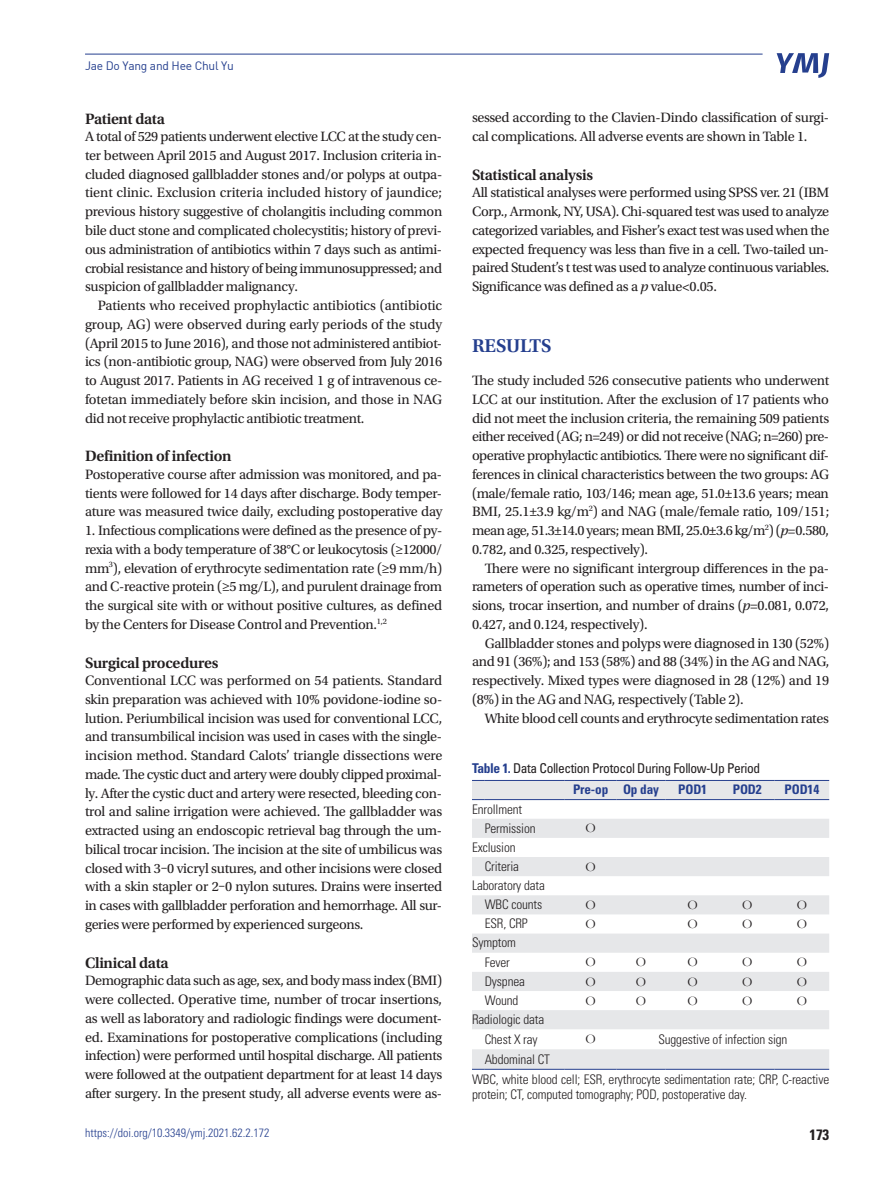
<style>
.page{position:relative;width:893px;height:1191px;background:#fff}
.page>*{position:absolute;margin:0;border:0;box-sizing:border-box;transform-origin:0 0}
.t1{font:600 19.5px "Utopia Std";letter-spacing:-.01em;color:#253f8e}
.t2{font:600 15.75px "Utopia Std";letter-spacing:-.02em;color:#231f20}
.t3{font:700 condensed 15px "Univers LT Std";color:#231f20}
.t4{font:14.25px/18.8px "Utopia Std";letter-spacing:-.02em;color:#231f20;text-align:justify}
.t5{font:condensed 13.5px "Univers LT Std";letter-spacing:-.03em;color:#231f20}
.t6{font:300 condensed 13.2px/19.2px "Univers LT Std";letter-spacing:-.01em;color:#231f20}
.t7{font:13.2px "Garamond";color:#231f20}
.t8{font:700 condensed 13.2px "Univers LT Std";letter-spacing:-.01em;color:#253f8e}
.t9{font:300 condensed 12px "Univers LT Std";color:#253f8e}
.t10{font:12px "Dinreg";letter-spacing:-.02em;color:#253f8e}
.s1{font-style:italic}
.s2{font-weight:700;color:#253f8e}
</style>
<div class="page">
<svg style="left:777px;top:53px;width:52px;height:25px"></svg>
<hr style="left:85px;top:54px;width:678px;height:1px;background:#253f8e">
<svg style="left:472px;top:781px;width:357px;height:288px;fill:#e6e7e9"></svg>
<svg style="left:472px;top:780px;width:13px;height:1px"></svg>
<svg style="left:472px;top:1069px;width:13px;height:1px"></svg>
<hr style="left:485px;top:1069px;width:80px;height:1px;background:#253f8e">
<hr style="left:565px;top:1069px;width:52px;height:1px;background:#253f8e">
<hr style="left:617px;top:1069px;width:48px;height:1px;background:#253f8e">
<hr style="left:665px;top:1069px;width:55px;height:1px;background:#253f8e">
<hr style="left:720px;top:1069px;width:55px;height:1px;background:#253f8e">
<hr style="left:775px;top:1069px;width:54px;height:1px;background:#253f8e">
<hr style="left:485px;top:780px;width:80px;height:1px;background:#253f8e">
<hr style="left:565px;top:780px;width:52px;height:1px;background:#253f8e">
<hr style="left:617px;top:780px;width:48px;height:1px;background:#253f8e">
<hr style="left:665px;top:780px;width:55px;height:1px;background:#253f8e">
<hr style="left:720px;top:780px;width:55px;height:1px;background:#253f8e">
<hr style="left:775px;top:780px;width:54px;height:1px;background:#253f8e">
<svg style="left:472px;top:799px;width:13px;height:1px"></svg>
<hr style="left:485px;top:799px;width:80px;height:1px;background:#253f8e">
<hr style="left:565px;top:799px;width:52px;height:1px;background:#253f8e">
<hr style="left:617px;top:799px;width:48px;height:1px;background:#253f8e">
<hr style="left:665px;top:799px;width:55px;height:1px;background:#253f8e">
<hr style="left:720px;top:799px;width:55px;height:1px;background:#253f8e">
<hr style="left:775px;top:799px;width:54px;height:1px;background:#253f8e">
<p class="t10" style="left:85px;top:58px;width:150px">Jae Do Yang and Hee Chul Yu</p>
<p class="t2" style="left:85px;top:110px;width:81px">Patient data</p>
<p class="t4" style="left:85px;top:127px;width:359px">A total of 529 patients underwent elective LCC at the study cen&shy;ter between April 2015 and August 2017. Inclusion criteria in&shy;cluded diagnosed gallbladder stones and/or polyps at outpa&shy;tient clinic. Exclusion criteria included history of jaundice; previous history suggestive of cholangitis including common bile duct stone and complicated cholecystitis; history of previ&shy;ous administration of antibiotics within 7 days such as antimi&shy;crobial resistance and history of being immunosuppressed; and suspicion of gallbladder malignancy.</p>
<p class="t4" style="left:85px;top:296px;width:359px;text-indent:13px">Patients who received prophylactic antibiotics (antibiotic group, AG) were observed during early periods of the study (April 2015 to June 2016), and those not administered antibiot&shy;ics (non-antibiotic group, NAG) were observed from July 2016 to August 2017. Patients in AG received 1 g of intravenous ce&shy;fotetan immediately before skin incision, and those in NAG did not receive prophylactic antibiotic treatment.</p>
<p class="t2" style="left:85px;top:447px;width:148px">Definition of infection</p>
<p class="t4" style="left:85px;top:465px;width:359px">Postoperative course after admission was monitored, and pa&shy;tients were followed for 14 days after discharge. Body temper&shy;ature was measured twice daily, excluding postoperative day</p>
<p class="t4" style="left:85px;top:521px;width:359px">1. Infectious complications were defined as the presence of py&shy;rexia with a body temperature of 38°C or leukocytosis (≥12000/ mm<sup>3</sup>), elevation of erythrocyte sedimentation rate (≥9 mm/h) and C-reactive protein (≥5 mg/L), and purulent drainage from the surgical site with or without positive cultures, as defined by the Centers for Disease Control and Prevention.<sup>1,2</sup></p>
<p class="t2" style="left:85px;top:653px;width:135px">Surgical procedures</p>
<p class="t4" style="left:85px;top:671px;width:359px">Conventional LCC was performed on 54 patients. Standard skin preparation was achieved with 10% povidone-iodine so&shy;lution. Periumbilical incision was used for conventional LCC, and transumbilical incision was used in cases with the single&shy;incision method. Standard Calots’ triangle dissections were made. The cystic duct and artery were doubly clipped proximal&shy;ly. After the cystic duct and artery were resected, bleeding con&shy;trol and saline irrigation were achieved. The gallbladder was extracted using an endoscopic retrieval bag through the um&shy;bilical trocar incision. The incision at the site of umbilicus was closed with 3–0 vicryl sutures, and other incisions were closed with a skin stapler or 2–0 nylon sutures. Drains were inserted in cases with gallbladder perforation and hemorrhage. All sur&shy;geries were performed by experienced surgeons.</p>
<p class="t2" style="left:85px;top:953px;width:85px">Clinical data</p>
<p class="t4" style="left:85px;top:971px;width:359px">Demographic data such as age, sex, and body mass index (BMI) were collected. Operative time, number of trocar insertions, as well as laboratory and radiologic findings were document&shy;ed. Examinations for postoperative complications (including infection) were performed until hospital discharge. All patients were followed at the outpatient department for at least 14 days after surgery. In the present study, all adverse events were as-</p>
<p class="t9" style="left:85px;top:1125px;width:186px">https://doi.org/10.3349/ymj.2021.62.2.172</p>
<p class="t4" style="left:472px;top:109px;width:359px">sessed according to the Clavien-Dindo classification of surgi&shy;cal complications. All adverse events are shown in Table 1.</p>
<p class="t2" style="left:472px;top:166px;width:122px">Statistical analysis</p>
<p class="t4" style="left:472px;top:184px;width:359px">All statistical analyses were performed using SPSS ver. 21 (IBM Corp., Armonk, NY, USA). Chi-squared test was used to analyze categorized variables, and Fisher’s exact test was used when the expected frequency was less than five in a cell. Two-tailed un&shy;paired Student’s t test was used to analyze continuous variables.<br>Significance was defined as a <span class="s1">p</span> value&lt;0.05.</p>
<h1 class="t1" style="left:472px;top:334px;width:81px">RESULTS</h1>
<p class="t4" style="left:472px;top:371px;width:359px">The study included 526 consecutive patients who underwent LCC at our institution. After the exclusion of 17 patients who did not meet the inclusion criteria, the remaining 509 patients either received (AG; n=249) or did not receive (NAG; n=260) pre&shy;operative prophylactic antibiotics. There were no significant dif&shy;ferences in clinical characteristics between the two groups: AG (male/female ratio, 103/146; mean age, 51.0±13.6 years; mean BMI, 25.1±3.9 kg/m<sup>2</sup>) and NAG (male/female ratio, 109/151; mean age, 51.3±14.0 years; mean BMI, 25.0±3.6 kg/m<sup>2</sup>) (<span class="s1">p</span>=0.580, 0.782, and 0.325, respectively).</p>
<p class="t4" style="left:472px;top:559px;width:359px;text-indent:13px">There were no significant intergroup differences in the pa&shy;rameters of operation such as operative times, number of inci&shy;sions, trocar insertion, and number of drains (<span class="s1">p</span>=0.081, 0.072, 0.427, and 0.124, respectively).</p>
<p class="t4" style="left:472px;top:634px;width:359px;text-indent:13px">Gallbladder stones and polyps were diagnosed in 130 (52%) and 91 (36%); and 153 (58%) and 88 (34%) in the AG and NAG, respectively. Mixed types were diagnosed in 28 (12%) and 19 (8%) in the AG and NAG, respectively (Table 2).</p>
<p class="t4" style="left:485px;top:709px;width:346px">White blood cell counts and erythrocyte sedimentation rates</p>
<p class="t5" style="left:472px;top:759px;width:290px"><span class="s2">Table 1.</span> Data Collection Protocol During Follow-Up Period</p>
<p class="t8" style="left:573px;top:781px;width:87px">Pre-op Op day</p>
<p class="t8" style="left:678px;top:781px;width:30px">POD1</p>
<p class="t8" style="left:733px;top:781px;width:30px">POD2</p>
<p class="t8" style="left:785px;top:781px;width:36px">POD14</p>
<p class="t6" style="left:485px;top:799px;width:52px;text-indent:-13px">Enrollment<br>Permission</p>
<p class="t7" style="left:585px;top:819px;width:12px">O</p>
<p class="t6" style="left:472px;top:837px;width:49px;text-align:right">Exclusion<br>Criteria</p>
<p class="t6" style="left:472px;top:876px;width:74px;text-align:right">Laboratory data<br>WBC counts</p>
<p class="t7" style="left:585px;top:857px;width:12px">O</p>
<p class="t7" style="left:585px;top:896px;width:12px">O</p>
<p class="t7" style="left:687px;top:896px;width:12px">O</p>
<p class="t7" style="left:742px;top:896px;width:12px">O</p>
<p class="t7" style="left:797px;top:896px;width:12px">O</p>
<p class="t6" style="left:485px;top:914px;width:45px">ESR, CRP</p>
<p class="t7" style="left:585px;top:915px;width:12px">O</p>
<p class="t7" style="left:687px;top:915px;width:12px">O</p>
<p class="t7" style="left:742px;top:915px;width:12px">O</p>
<p class="t7" style="left:797px;top:915px;width:12px">O</p>
<p class="t6" style="left:472px;top:933px;width:45px;text-align:center">Symptom<br>Fever</p>
<p class="t7" style="left:585px;top:953px;width:12px">O</p>
<p class="t7" style="left:636px;top:953px;width:12px">O</p>
<p class="t7" style="left:687px;top:953px;width:12px">O</p>
<p class="t7" style="left:742px;top:953px;width:12px">O</p>
<p class="t7" style="left:797px;top:953px;width:12px">O</p>
<p class="t6" style="left:485px;top:971px;width:42px">Dyspnea</p>
<p class="t7" style="left:585px;top:972px;width:12px">O</p>
<p class="t7" style="left:636px;top:972px;width:12px">O</p>
<p class="t7" style="left:687px;top:972px;width:12px">O</p>
<p class="t7" style="left:742px;top:972px;width:12px">O</p>
<p class="t7" style="left:797px;top:972px;width:12px">O</p>
<p class="t6" style="left:485px;top:990px;width:35px">Wound</p>
<p class="t7" style="left:585px;top:991px;width:12px">O</p>
<p class="t7" style="left:636px;top:991px;width:12px">O</p>
<p class="t7" style="left:687px;top:991px;width:12px">O</p>
<p class="t7" style="left:742px;top:991px;width:12px">O</p>
<p class="t7" style="left:797px;top:991px;width:12px">O</p>
<p class="t6" style="left:472px;top:1009px;width:74px;text-align:center">Radiologic data<br>Chest X ray</p>
<p class="t7" style="left:585px;top:1030px;width:12px">O</p>
<p class="t6" style="left:658px;top:1029px;width:131px">Suggestive of infection sign</p>
<p class="t6" style="left:472px;top:1049px;width:359px;line-height:20px;text-indent:13px">Abdominal CT<br>WBC, white blood cell; ESR, erythrocyte sedimentation rate; CRP, C-reactive</p>
<p class="t6" style="left:472px;top:1084px;width:277px">protein; CT, computed tomography; POD, postoperative day.</p>
<p class="t3" style="left:809px;top:1125px;width:21px">173</p>
</div>
